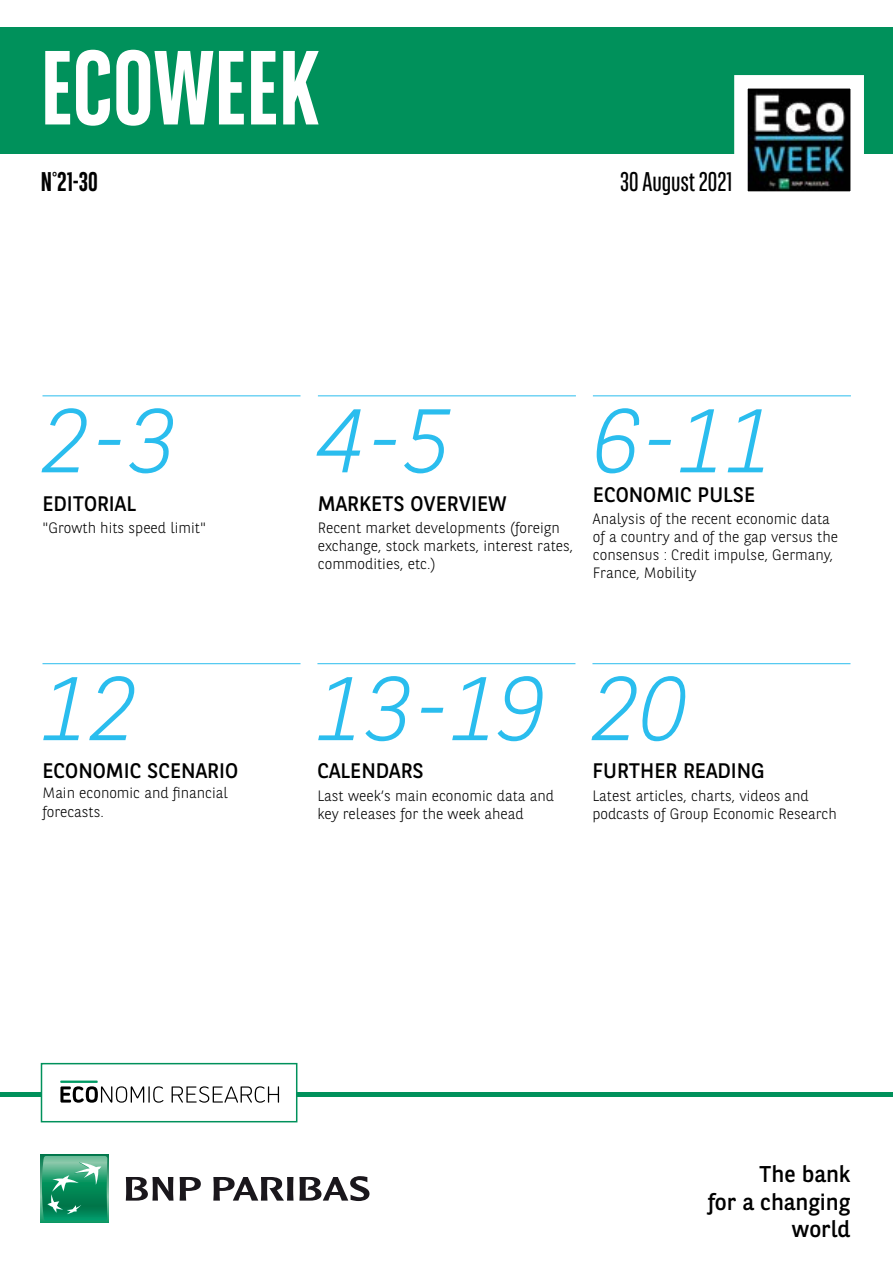
<style>
.page{position:relative;width:893px;height:1263px;background:#fff}
.page>*{position:absolute;margin:0;border:0;box-sizing:border-box;transform-origin:0 0}
.t1{font:700 105px "BNPP Sans Condensed";color:#fff}
.t2{font:italic 300 90px "BNPP Sans";color:#2abdee}
.t3{font:27px "BNPP Sans Condensed";color:#000}
.t4{font:700 27px "BNPP Sans Condensed";color:#000}
.t5{font:22.8px/27.3px "BNPP Sans";color:#000;text-align:right}
.t6{font:21px "BNPP Sans";color:#000}
.t7{font:300 15px/18px "BNPP Sans";color:#000}
</style>
<div class="page">
<div style="left:1px;top:27px;width:892px;height:127px;background:#00915b"></div>
<hr style="left:0;top:1093px;width:893px;height:4px;background:#00915b">
<svg style="left:41px;top:1155px;width:68px;height:68px"></svg>
<svg style="left:42px;top:1156px;width:65px;height:64px;background:#35a178"></svg>
<svg style="left:126px;top:1177px;width:47px;height:23px"></svg>
<svg style="left:180px;top:1177px;width:21px;height:23px"></svg>
<svg style="left:213px;top:1176px;width:156px;height:25px"></svg>
<svg style="left:734px;top:75px;width:130px;height:117px;background:#707a7c"></svg>
<div style="left:41px;top:1063px;width:256px;height:59px;background:#fff;border:2px solid #00915b"></div>
<svg style="left:172px;top:1086px;width:107px;height:17px"></svg>
<svg style="left:60px;top:1080px;width:103px;height:23px"></svg>
<hr style="left:42px;top:395px;width:258px;height:1px;background:#2abdee">
<hr style="left:42px;top:663px;width:258px;height:1px;background:#2abdee">
<hr style="left:317px;top:663px;width:258px;height:1px;background:#2abdee">
<hr style="left:592px;top:663px;width:258px;height:1px;background:#2abdee">
<hr style="left:318px;top:395px;width:258px;height:1px;background:#2abdee">
<hr style="left:593px;top:395px;width:258px;height:1px;background:#2abdee">
<h1 class="t1" style="left:41px;top:27px;width:280px">ECOWEEK</h1>
<h3 class="t4" style="left:41px;top:166px;width:59px">N°21-30</h3>
<h3 class="t3" style="left:620px;top:165px;width:114px">30 August 2021</h3>
<h2 class="t2" style="left:42px;top:379px;width:136px">2-3</h2>
<h3 class="t6" style="left:42px;top:489px;width:95px">EDITORIAL</h3>
<p class="t7" style="left:42px;top:518px;width:165px">"Growth hits speed limit"</p>
<h2 class="t2" style="left:42px;top:647px;width:97px">12</h2>
<h3 class="t6" style="left:42px;top:757px;width:197px">ECONOMIC SCENARIO</h3>
<p class="t7" style="left:42px;top:782px;width:187px;line-height:19.2px">Main economic and financial forecasts.</p>
<h2 class="t2" style="left:318px;top:379px;width:136px">4-5</h2>
<h3 class="t6" style="left:318px;top:489px;width:190px">MARKETS OVERVIEW</h3>
<p class="t7" style="left:318px;top:518px;width:257px">Recent market developments (foreign exchange, stock markets, interest rates, commodities, etc.)</p>
<h2 class="t2" style="left:593px;top:379px;width:183px">6-11</h2>
<h3 class="t6" style="left:593px;top:480px;width:164px">ECONOMIC PULSE</h3>
<p class="t7" style="left:593px;top:509px;width:247px">Analysis of the recent economic data of a country and of the gap versus the consensus : Credit impulse, Germany,<br>France, Mobility</p>
<h2 class="t2" style="left:317px;top:647px;width:231px">13-19</h2>
<h3 class="t6" style="left:317px;top:757px;width:108px">CALENDARS</h3>
<p class="t7" style="left:317px;top:786px;width:238px">Last week’s main economic data and key releases for the week ahead</p>
<h2 class="t2" style="left:592px;top:647px;width:97px">20</h2>
<h3 class="t6" style="left:592px;top:757px;width:174px">FURTHER READING</h3>
<p class="t7" style="left:592px;top:786px;width:246px">Latest articles, charts, videos and podcasts of Group Economic Research</p>
<h3 class="t5" style="left:708px;top:1160px;width:144px">The bank<br>for a changing world</h3>
</div>
